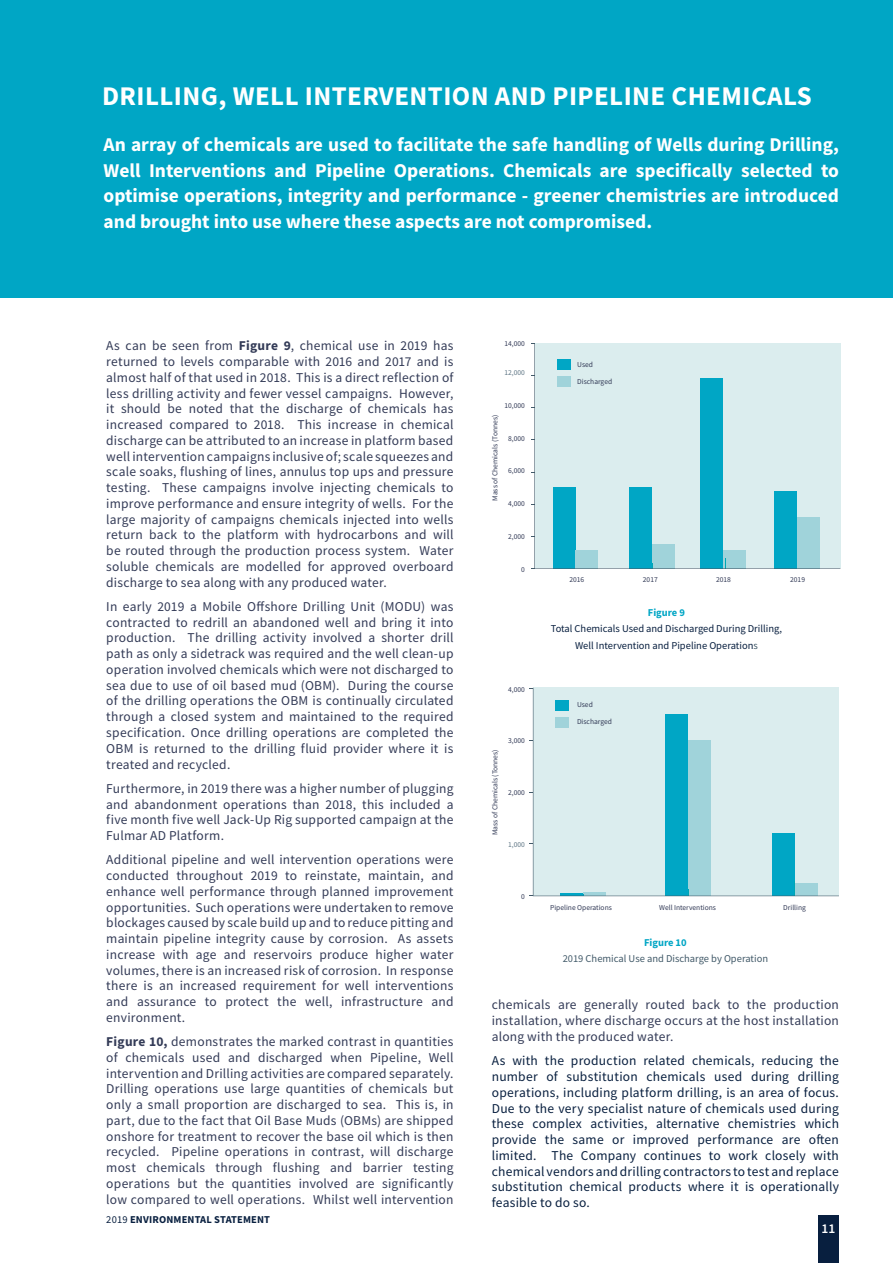
<style>
.page{position:relative;width:893px;height:1263px;background:#fff}
.page>*{position:absolute;margin:0;border:0;box-sizing:border-box;transform-origin:0 0}
.t1{font:700 27px "Source Sans Pro";letter-spacing:.015em;color:#fff}
.t2{font:700 19.5px/25.5px "Source Sans Pro";color:#fff;text-align:justify}
.t3{font:13.5px/15.8px "Source Sans Pro";letter-spacing:.015em;color:#333b57;text-align:justify}
.t4{font:13.5px/15.8px "Source Sans Pro";letter-spacing:.015em;color:#081f3f;text-align:justify}
.t5{font:600 13.5px "Source Sans Pro";color:#fff}
.t6{font:10.5px/16.5px "Source Sans Pro";color:#081f3f;text-align:center}
.t7{font:10.5px "Source Sans Pro";color:#425a69}
.t8{font:700 10.5px "Source Sans Pro";letter-spacing:.015em;color:#081f3f}
.t9{font:700 10.5px "Source Sans Pro";color:#00a6c5}
.t10{font:7.5px "Source Sans Pro";color:#333b57}
.t11{font:7.5px "Source Sans Pro";color:#5f7685}
.s1{font-weight:700}
.s2{font-weight:400}
.s3{color:#425a69}
</style>
<div class="page">
<div style="left:0;top:0;width:893px;height:298px;background:#00a6c5"></div>
<div style="left:818px;top:1215px;width:21px;height:48px;background:#081f3f"></div>
<svg style="left:533px;top:688px;width:306px;height:208px;background:#c1e3e7"></svg>
<svg style="left:534px;top:343px;width:306px;height:226px;background:#b2dce2"></svg>
<h1 class="t1" style="left:102px;top:78px;width:711px">DRILLING, WELL INTERVENTION AND PIPELINE CHEMICALS</h1>
<p class="t2" style="left:104px;top:132px;width:737px">An array of chemicals are used to facilitate the safe handling of Wells during Drilling, Well Interventions and Pipeline Operations. Chemicals are specifically selected to optimise operations, integrity and performance - greener chemistries are introduced and brought into use where these aspects are not compromised.</p>
<p class="t3" style="left:106px;top:338px;width:349px">As can be seen from <span class="s1">Figure 9</span>, chemical use in 2019 has returned to levels comparable with 2016 and 2017 and is almost half of that used in 2018. This is a direct reflection of less drilling activity and fewer vessel campaigns. However, it should be noted that the discharge of chemicals has increased compared to 2018. This increase in chemical discharge can be attributed to an increase in platform based well intervention campaigns inclusive of; scale squeezes and scale soaks, flushing of lines, annulus top ups and pressure testing. These campaigns involve injecting chemicals to improve performance and ensure integrity of wells. For the large majority of campaigns chemicals injected into wells return back to the platform with hydrocarbons and will be routed through the production process system. Water soluble chemicals are modelled for approved overboard discharge to sea along with any produced water.</p>
<p class="t3" style="left:106px;top:598px;width:349px">In early 2019 a Mobile Offshore Drilling Unit (MODU) was contracted to redrill an abandoned well and bring it into production. The drilling activity involved a shorter drill path as only a sidetrack was required and the well clean-up operation involved chemicals which were not discharged to sea due to use of oil based mud (OBM). During the course of the drilling operations the OBM is continually circulated through a closed system and maintained to the required specification. Once drilling operations are completed the OBM is returned to the drilling fluid provider where it is treated and recycled.</p>
<p class="t3" style="left:106px;top:780px;width:349px">Furthermore, in 2019 there was a higher number of plugging and abandonment operations than 2018, this included a five month five well Jack-Up Rig supported campaign at the Fulmar AD Platform.</p>
<p class="t3" style="left:106px;top:852px;width:349px">Additional pipeline and well intervention operations were conducted throughout 2019 to reinstate, maintain, and enhance well performance through planned improvement opportunities. Such operations were undertaken to remove blockages caused by scale build up and to reduce pitting and maintain pipeline integrity cause by corrosion. As assets increase with age and reservoirs produce higher water volumes, there is an increased risk of corrosion. In response there is an increased requirement for well interventions and assurance to protect the well, infrastructure and environment.</p>
<p class="t3" style="left:106px;top:1034px;width:349px"><span class="s1">Figure 10,</span> demonstrates the marked contrast in quantities of chemicals used and discharged when Pipeline, Well intervention and Drilling activities are compared separately.<br>Drilling operations use large quantities of chemicals but only a small proportion are discharged to sea. This is, in part, due to the fact that Oil Base Muds (OBMs) are shipped onshore for treatment to recover the base oil which is then recycled. Pipeline operations in contrast, will discharge most chemicals through flushing and barrier testing operations but the quantities involved are significantly low compared to well operations. Whilst well intervention</p>
<p class="t8" style="left:106px;top:1212px;width:165px"><span class="s2">2019</span> ENVIRONMENTAL STATEMENT</p>
<p class="t10" style="left:504px;top:339px;width:22px">14,000</p>
<p class="t11" style="left:504px;top:368px;width:22px">12,000</p>
<p class="t10" style="left:504px;top:401px;width:22px">10,000</p>
<p class="t10" style="left:490px;top:501px;width:87px;rotate:-90deg">Mass of Chemicals (Tonnes)</p>
<p class="t10" style="left:508px;top:433px;width:18px">8,000</p>
<p class="t10" style="left:508px;top:466px;width:18px">6,000</p>
<p class="t10" style="left:508px;top:499px;width:18px">4,000</p>
<p class="t10" style="left:508px;top:532px;width:18px">2,000</p>
<p class="t10" style="left:521px;top:564px;width:5px">0</p>
<p class="t10" style="left:508px;top:684px;width:18px">4,000</p>
<p class="t10" style="left:490px;top:835px;width:87px;rotate:-90deg">Mass of Chemicals (Tonnes)</p>
<p class="t10" style="left:508px;top:736px;width:18px">3,000</p>
<p class="t10" style="left:508px;top:788px;width:18px">2,000</p>
<p class="t11" style="left:508px;top:839px;width:18px">1,000</p>
<p class="t10" style="left:521px;top:892px;width:5px">0</p>
<p class="t10" style="left:577px;top:360px;width:17px">Used</p>
<p class="t10" style="left:577px;top:376px;width:36px">Discharged</p>
<p class="t10" style="left:569px;top:575px;width:16px">2016</p>
<p class="t10" style="left:643px;top:575px;width:16px">2017</p>
<p class="t10" style="left:716px;top:575px;width:16px">2018</p>
<p class="t10" style="left:790px;top:575px;width:16px">2019</p>
<p class="t9" style="left:648px;top:605px;width:39px">Figure 9</p>
<p class="t6" style="left:551px;top:621px;width:233px">Total Chemicals Used and Discharged During Drilling,<br>Well Intervention and Pipeline Operation<span class="s3">s</span></p>
<p class="t10" style="left:577px;top:700px;width:17px">Used</p>
<p class="t10" style="left:577px;top:717px;width:36px">Discharged</p>
<p class="t10" style="left:550px;top:902px;width:63px">Pipeline Operations</p>
<p class="t10" style="left:659px;top:902px;width:58px">Well Interventions</p>
<p class="t10" style="left:783px;top:902px;width:24px">Drilling</p>
<p class="t9" style="left:644px;top:935px;width:44px">Figure 10</p>
<p class="t7" style="left:563px;top:952px;width:207px">2019 Chemical Use and Discharge by Operation</p>
<p class="t3" style="left:492px;top:997px;width:349px">chemicals are generally routed back to the production installation, where discharge occurs at the host installation along with the produced water.</p>
<p class="t4" style="left:492px;top:1053px;width:349px">As with the production related chemicals, reducing the number of substitution chemicals used during drilling operations, including platform drilling, is an area of focus.<br>Due to the very specialist nature of chemicals used during these complex activities, alternative chemistries which provide the same or improved performance are often limited. The Company continues to work closely with chemical vendors and drilling contractors to test and replace substitution chemical products where it is operationally feasible to do so.</p>
<p class="t5" style="left:821px;top:1219px;width:15px">11</p>
</div>
